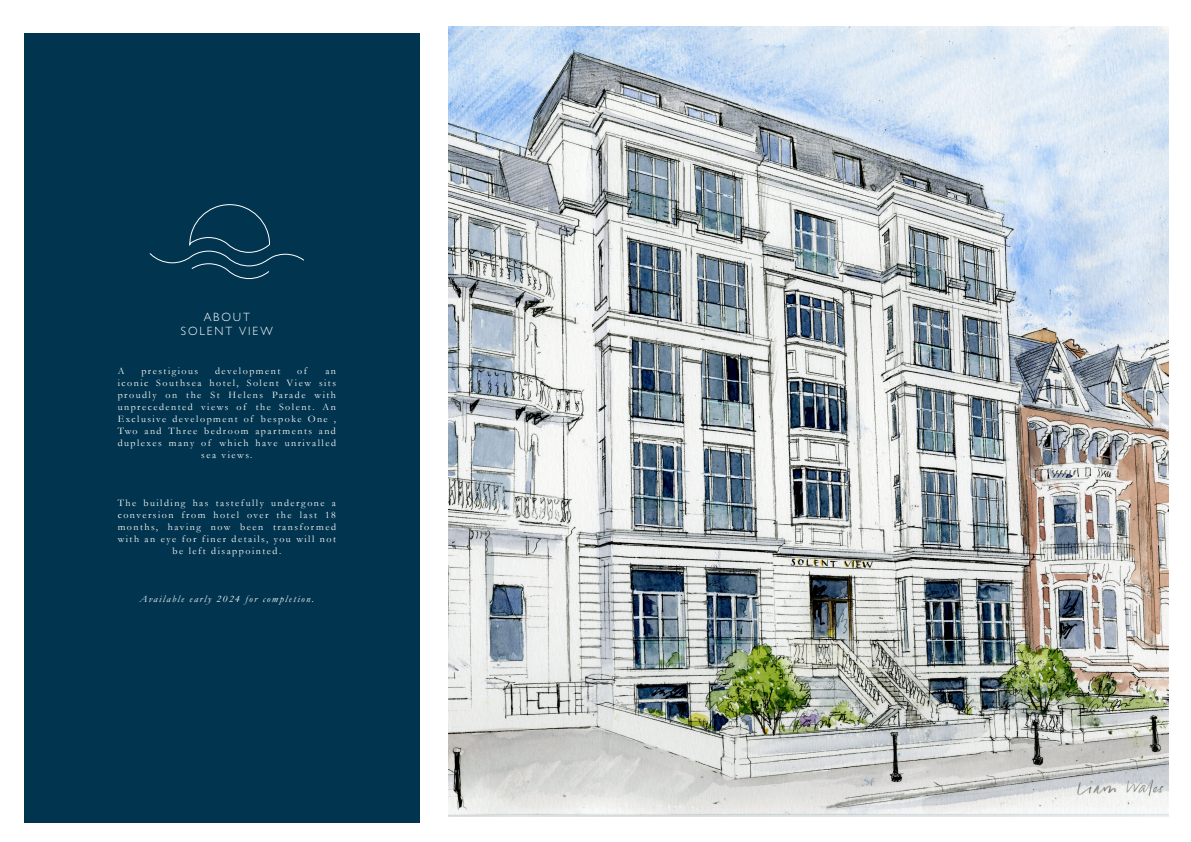
<style>
.page{position:relative;width:1191px;height:842px;background:#fff}
.page>*{position:absolute;margin:0;border:0;box-sizing:border-box;transform-origin:0 0}
.t1{font:300 12px "Gill Sans Nova";letter-spacing:.15em;color:#fff}
.t2{font:10px/12px "Garamond";letter-spacing:.15em;color:#fff;text-align:center}
.t3{font:italic 10px "Garamond";letter-spacing:.15em;color:#fff}
</style>
<div class="page">
<div style="left:24px;top:33px;width:396px;height:789px;background:#00344f"></div>
<svg style="left:149px;top:204px;width:155px;height:75px"></svg>
<img style="left:449px;top:27px;width:719px;height:790px">
<p class="t1" style="left:204px;top:309px;width:48px">ABOUT</p>
<p class="t1" style="left:181px;top:324px;width:93px">SOLENT VIEW</p>
<p class="t2" style="left:118px;top:364px;width:8px">A</p>
<p class="t2" style="left:141px;top:364px;width:58px">prestigious</p>
<p class="t2" style="left:215px;top:364px;width:67px">development</p>
<p class="t2" style="left:297px;top:364px;width:11px">of</p>
<p class="t2" style="left:325px;top:364px;width:12px">an</p>
<p class="t2" style="left:118px;top:376px;width:220px">iconic Southsea hotel, Solent View sits</p>
<p class="t2" style="left:118px;top:388px;width:220px">proudly on the St Helens Parade with</p>
<p class="t2" style="left:118px;top:400px;width:220px">unprecedented views of the Solent. An</p>
<p class="t2" style="left:118px;top:412px;width:220px">Exclusive development of bespoke One ,</p>
<p class="t2" style="left:118px;top:424px;width:220px">Two and Three bedroom apartments and</p>
<p class="t2" style="left:118px;top:436px;width:220px">duplexes many of which have unrivalled</p>
<p class="t2" style="left:201px;top:448px;width:53px">sea views.</p>
<p class="t2" style="left:118px;top:496px;width:220px">The building has tastefully undergone a conversion from hotel over the last 18 months, having now been transformed with an eye for finer details, you will not be left disappointed.</p>
<p class="t3" style="left:140px;top:592px;width:176px">Available early 2024 for completion.</p>
</div>
